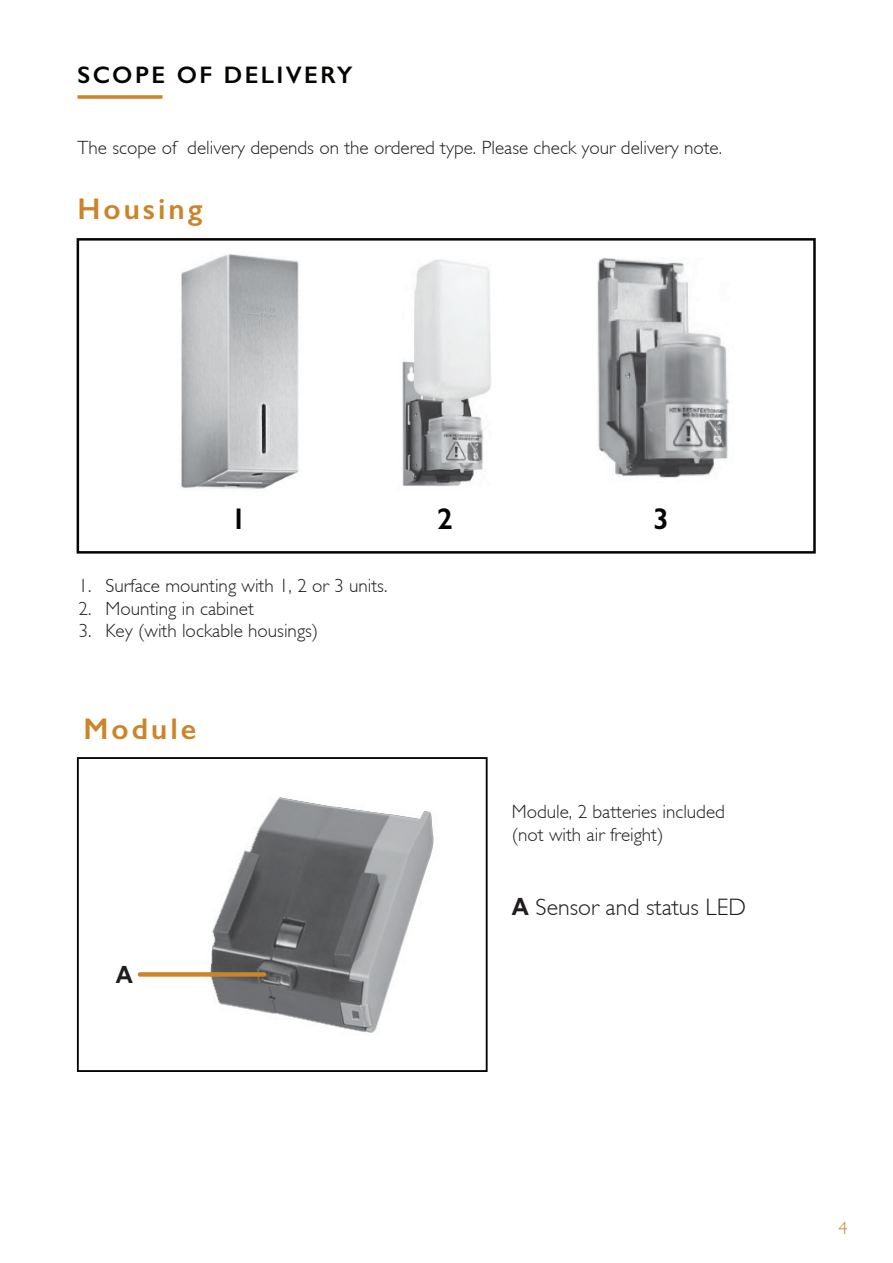
<style>
.page{position:relative;width:893px;height:1263px;background:#fff}
.page>*{position:absolute;margin:0;border:0;box-sizing:border-box;transform-origin:0 0}
.t1{font:600 30px "Gill Sans";letter-spacing:.1em;color:#cb8429}
.t2{font:600 30px "Gill Sans";color:#040503}
.t3{font:600 24px "Gill Sans";letter-spacing:.1em;color:#040503}
.t4{font:300 23.7px "Gill Sans";color:#211d1e}
.t5{font:700 23.7px "Arial";color:#211d1e}
.t6{font:300 19.05px/23px "Gill Sans";color:#211d1e}
.t7{font:300 18px "Gill Sans";color:#ca8329}
.s1{font-family:"Arial";font-weight:700}
</style>
<div class="page">
<div style="left:77px;top:238px;width:739px;height:316px;border:2px solid #040503"></div>
<svg style="left:78px;top:95px;width:85px;height:4px"></svg>
<img style="left:181px;top:254px;width:118px;height:236px">
<img style="left:402px;top:259px;width:89px;height:228px">
<img style="left:597px;top:258px;width:132px;height:220px">
<div style="left:77px;top:757px;width:411px;height:315px;border:2px solid #040503"></div>
<img style="left:210px;top:797px;width:224px;height:236px">
<hr style="left:138px;top:973px;width:128px;height:3px;background:#cb8429">
<div style="left:138px;top:972px;width:128px;height:5px;border:1px solid #cb8429"></div>
<p class="t3" style="left:78px;top:60px;width:277px">SCOPE OF DELIVERY</p>
<p class="t6" style="left:78px;top:136px;width:646px">The scope of delivery depends on the ordered type. Please check your delivery note.</p>
<h1 class="t1" style="left:78px;top:191px;width:126px">Housing</h1>
<h1 class="t2" style="left:231px;top:501px;width:17px">1</h1>
<h1 class="t2" style="left:437px;top:501px;width:17px">2</h1>
<h1 class="t2" style="left:653px;top:501px;width:17px">3</h1>
<p class="t6" style="left:78px;top:574px;width:310px">1. Surface mounting with 1, 2 or 3 units.</p>
<p class="t6" style="left:78px;top:597px;width:177px">2. Mounting in cabinet</p>
<p class="t6" style="left:78px;top:620px;width:241px">3. Key (with lockable housings)</p>
<h1 class="t1" style="left:83px;top:711px;width:114px">Module</h1>
<p class="t5" style="left:116px;top:958px;width:19px">A</p>
<p class="t6" style="left:512px;top:800px;width:215px">Module, 2 batteries included (not with air freight)</p>
<p class="t4" style="left:512px;top:894px;width:236px"><span class="s1">A</span> Sensor and status LED</p>
<p class="t7" style="left:838px;top:1218px;width:10px">4</p>
</div>
